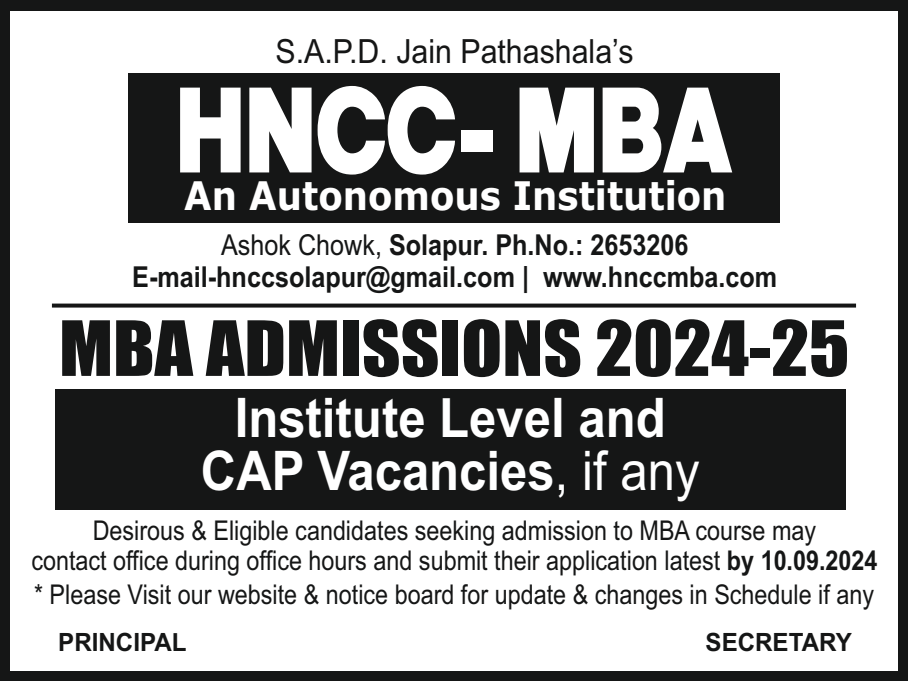
<style>
.page{position:relative;width:908px;height:681px;background:#fff}
.page>*{position:absolute;margin:0;border:0;box-sizing:border-box;transform-origin:0 0}
.t1{font:111.6px "SHREE ENG7";color:#fff;scale:.81 1}
.t2{font:70.4px "Impact";color:#151616;scale:1.07 1}
.t3{font:700 54.4px/52.4px "Arial";color:#fff;text-align:center;scale:.9 1}
.t4{font:700 39.6px "Verdana";color:#fff;scale:.9 1}
.t5{font:33.2px "Arial";color:#151616;scale:.91 1}
.t6{font:700 28.8px/32px "Arial";color:#151616;text-align:center;scale:.87 1}
.t7{font:27.2px/30.4px "Arial";color:#151616;text-align:center;scale:.86 1}
.t8{font:700 25.2px "Arial";color:#151616;scale:.96 1}
.s1{font-weight:400}
.s2{font-weight:700}
</style>
<div class="page">
<div style="left:0;top:0;width:907px;height:680px;background:#151616"></div>
<div style="left:10px;top:11px;width:887px;height:659px;background:#fff"></div>
<svg style="left:52px;top:303px;width:803px;height:4px;background:#363737"></svg>
<div style="left:128px;top:74px;width:651px;height:149px;background:#151616"></div>
<div style="left:55px;top:389px;width:789px;height:120px;background:#151616"></div>
<p class="t5" style="left:275px;top:38px;width:395px">S.A.P.D. Jain Pathashala’s</p>
<h1 class="t1" style="left:176px;top:83px;width:688px">HNCC- MBA</h1>
<h3 class="t4" style="left:184px;top:180px;width:603px">An Autonomous Institution</h3>
<p class="t6" style="left:132px;top:231px;width:742px"><span class="s1">Ashok Chowk,</span> Solapur. Ph.No.: 2653206<br>E-mail-hnccsolapur@gmail.com | www.hnccmba.com</p>
<h2 class="t2" style="left:59px;top:320px;width:739px">MBA ADMISSIONS 2024-25</h2>
<h3 class="t3" style="left:201px;top:397px;width:555px">Institute Level and<br>CAP Vacancies<span class="s1">, if any</span></h3>
<p class="t7" style="left:31px;top:517px;width:985px">Desirous &amp; Eligible candidates seeking admission to MBA course may<br>contact office during office hours and submit their application latest <span class="s2">by 10.09.2024</span></p>
<p class="t7" style="left:34px;top:581px;width:977px">* Please Visit our website &amp; notice board for update &amp; changes in Schedule if any</p>
<p class="t8" style="left:58px;top:632px;width:135px">PRINCIPAL</p>
<p class="t8" style="left:705px;top:632px;width:154px">SECRETARY</p>
</div>
